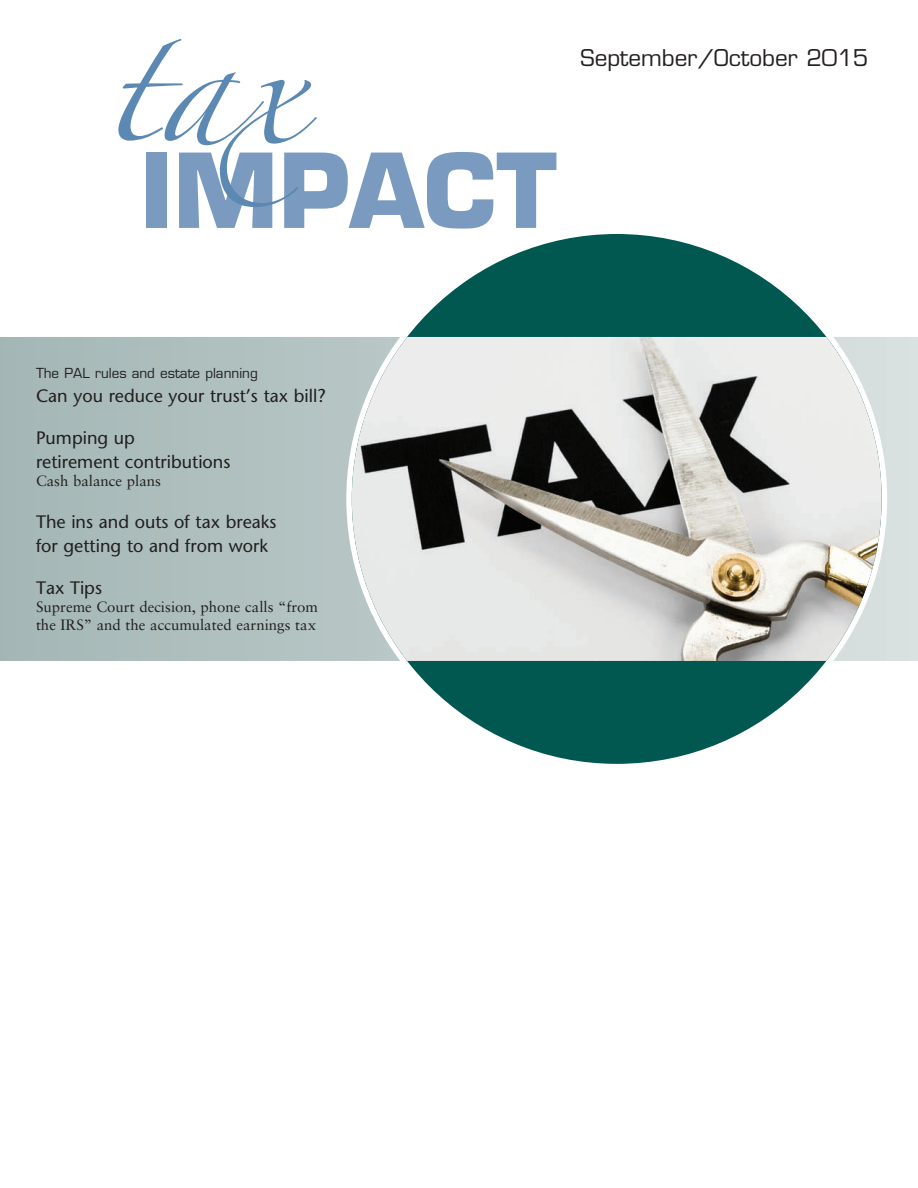
<style>
.page{position:relative;width:918px;height:1188px;background:#fff}
.page>*{position:absolute;margin:0;border:0;box-sizing:border-box;transform-origin:0 0}
.t1{font:108px "Zapfino";color:#5b89b3}
.t2{font:700 100.5px "Eurostile LT Std";color:#7a9ac0}
.t3{font:22.5px "Eurostile LT Std";color:#231f20}
.t4{font:500 18px/24px "Stone Sans Std";color:#231f20}
.t5{font:15px/18px "Sabon LT Std";color:#231f20}
.t6{font:13.5px "Eurostile LT Std";color:#231f20}
</style>
<div class="page">
<svg style="left:0;top:337px;width:918px;height:324px"></svg>
<div style="left:352px;top:234px;width:530px;height:530px;background:#005850;border-radius:50%"></div>
<img style="left:352px;top:337px;width:530px;height:324px">
<h1 class="t1" style="left:104px;top:39px;width:199px">tax</h1>
<h2 class="t2" style="left:140px;top:129px;width:418px">IMPACT</h2>
<p class="t3" style="left:581px;top:45px;width:289px">September/October 2015</p>
<p class="t6" style="left:36px;top:365px;width:223px">The PAL rules and estate planning</p>
<p class="t4" style="left:36px;top:384px;width:291px">Can you reduce your trust’s tax bill?</p>
<p class="t4" style="left:36px;top:426px;width:196px">Pumping up<br>retirement contributions</p>
<p class="t5" style="left:36px;top:472px;width:127px">Cash balance plans</p>
<p class="t4" style="left:36px;top:510px;width:242px">The ins and outs of tax breaks for getting to and from work</p>
<p class="t4" style="left:36px;top:576px;width:68px">Tax Tips</p>
<p class="t5" style="left:36px;top:598px;width:284px">Supreme Court decision, phone calls “from the IRS” and the accumulated earnings tax</p>
</div>
